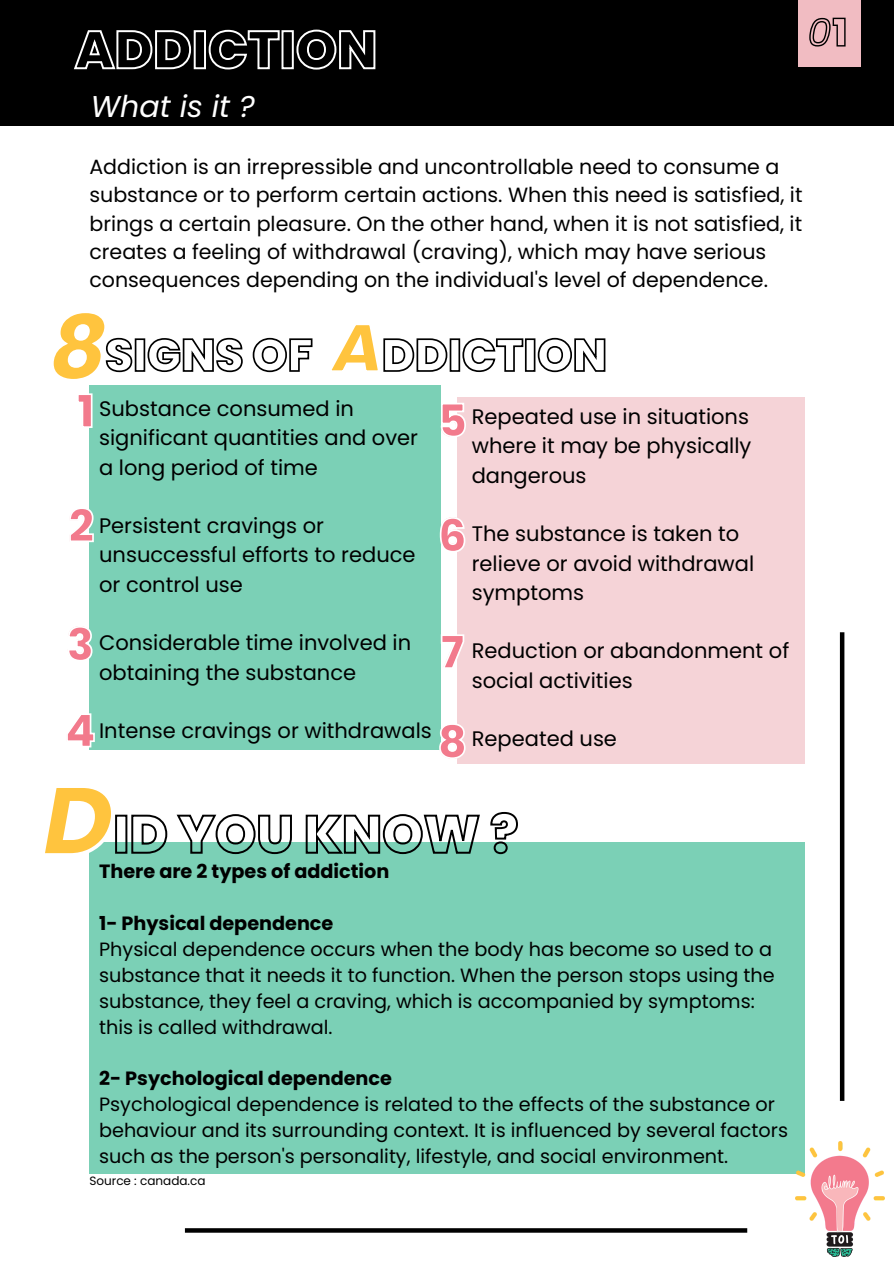
<style>
.page{position:relative;width:894px;height:1264px;background:#fff}
.page>*{position:absolute;margin:0;border:0;box-sizing:border-box;transform-origin:0 0}
.t1{font:italic 800 97.5px "Poppins";color:#ffc43e}
.t2{font:italic 800 90.15px "Poppins";color:#ffc43e}
.t3{font:italic 800 67.5px "Poppins";color:#ffc43e}
.t4{font:800 45px/86.1px "Poppins";color:#f27a8c}
.t5{font:italic 30px "Poppins";color:#fff}
.t6{font:21px/29.2px "Poppins";color:#000}
.t7{font:20.55px/28.2px "Poppins";color:#000}
.t8{font:19.2px/26px "Poppins";color:#000}
.t9{font:700 19.2px "Poppins";color:#000}
.t10{font:12px "Poppins";color:#000}
</style>
<div class="page">
<div style="left:0;top:0;width:893px;height:126px;background:#000"></div>
<div style="left:89px;top:385px;width:351px;height:365px;background:#7bd0b6"></div>
<div style="left:89px;top:842px;width:715px;height:331px;background:#7bd0b6"></div>
<div style="left:457px;top:396px;width:347px;height:367px;background:#f5d3d7"></div>
<div style="left:798px;top:0;width:62px;height:67px;background:#f1bcc2"></div>
<img style="left:795px;top:1141px;width:89px;height:115px">
<svg style="left:185px;top:1228px;width:562px;height:4px;background:#0c0c0c"></svg>
<div style="left:839px;top:632px;width:5px;height:468px;background:#000"></div>
<svg style="left:89px;top:393px;width:4px;height:35px"></svg>
<svg style="left:89px;top:509px;width:5px;height:34px"></svg>
<svg style="left:105px;top:337px;width:208px;height:36px"></svg>
<svg style="left:89px;top:811px;width:429px;height:44px"></svg>
<svg style="left:383px;top:337px;width:223px;height:36px"></svg>
<svg style="left:74px;top:29px;width:302px;height:41px"></svg>
<svg style="left:809px;top:17px;width:37px;height:30px"></svg>
<svg style="left:89px;top:629px;width:4px;height:30px"></svg>
<svg style="left:89px;top:713px;width:6px;height:35px"></svg>
<svg style="left:440px;top:402px;width:26px;height:36px"></svg>
<svg style="left:439px;top:516px;width:27px;height:37px"></svg>
<svg style="left:440px;top:633px;width:25px;height:36px"></svg>
<svg style="left:439px;top:722px;width:27px;height:37px"></svg>
<h3 class="t5" style="left:91px;top:86px;width:165px">What is it ?</h3>
<p class="t7" style="left:89px;top:153px;width:714px">Addiction is an irrepressible and uncontrollable need to consume a substance or to perform certain actions. When this need is satisfied, it brings a certain pleasure. On the other hand, when it is not satisfied, it creates a feeling of withdrawal (craving), which may have serious consequences depending on the individual's level of dependence.</p>
<h2 class="t2" style="left:49px;top:285px;width:60px">8</h2>
<h3 class="t3" style="left:332px;top:301px;width:53px">A</h3>
<h3 class="t4" style="left:77px;top:368px;width:19px">1</h3>
<p class="t6" style="left:99px;top:394px;width:320px">Substance consumed in significant quantities and over a long period of time</p>
<p class="t6" style="left:99px;top:511px;width:318px">Persistent cravings or unsuccessful efforts to reduce or control use</p>
<h3 class="t4" style="left:68px;top:483px;width:27px">2</h3>
<h3 class="t4" style="left:65px;top:601px;width:33px">3<br>4</h3>
<p class="t6" style="left:99px;top:628px;width:313px">Considerable time involved in obtaining the substance</p>
<p class="t6" style="left:99px;top:716px;width:334px">Intense cravings or withdrawals</p>
<h3 class="t4" style="left:437px;top:378px;width:31px">5</h3>
<p class="t6" style="left:471px;top:402px;width:281px;text-align:justify">Repeated use in situations where it may be physically dangerous</p>
<p class="t6" style="left:471px;top:519px;width:284px">The substance is taken to relieve or avoid withdrawal symptoms</p>
<p class="t6" style="left:471px;top:636px;width:319px">Reduction or abandonment of social activities</p>
<h3 class="t4" style="left:438px;top:492px;width:30px">6</h3>
<h3 class="t4" style="left:437px;top:607px;width:31px;line-height:89.6px">7<br>8</h3>
<p class="t6" style="left:471px;top:724px;width:147px">Repeated use</p>
<h1 class="t1" style="left:42px;top:752px;width:73px">D</h1>
<p class="t9" style="left:99px;top:858px;width:292px">There are 2 types of addiction</p>
<p class="t9" style="left:99px;top:909px;width:236px">1- Physical dependence</p>
<p class="t8" style="left:99px;top:936px;width:677px">Physical dependence occurs when the body has become so used to a substance that it needs it to function. When the person stops using the substance, they feel a craving, which is accompanied by symptoms: this is called withdrawal.</p>
<p class="t9" style="left:99px;top:1065px;width:294px">2- Psychological dependence</p>
<p class="t8" style="left:99px;top:1091px;width:690px">Psychological dependence is related to the effects of the substance or behaviour and its surrounding context. It is influenced by several factors such as the person's personality, lifestyle, and social environment.</p>
<p class="t10" style="left:89px;top:1172px;width:117px">Source : canada.ca</p>
</div>
